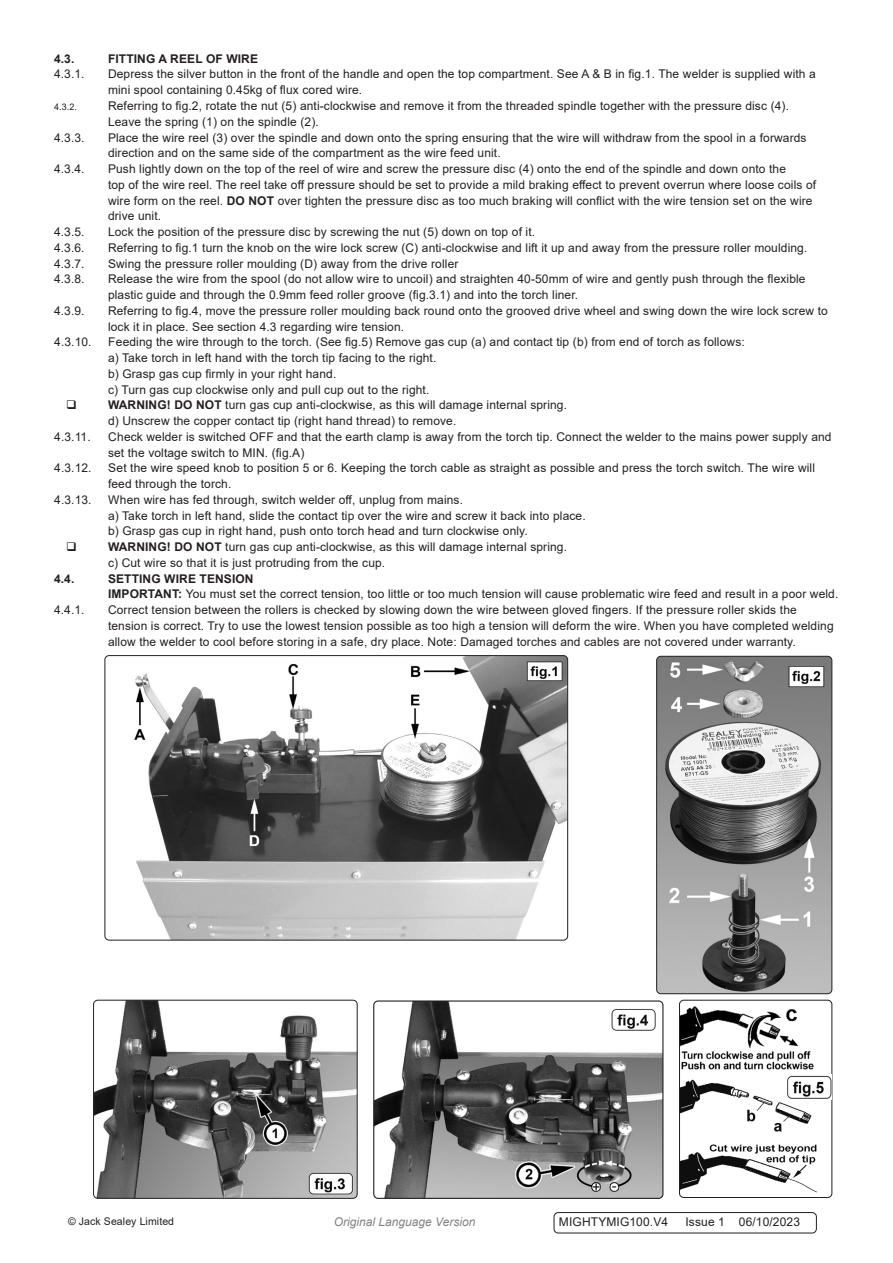
<style>
.page{position:relative;width:893px;height:1263px;background:#fff}
.page>*{position:absolute;margin:0;border:0;box-sizing:border-box;transform-origin:0 0}
.Body{font:12px/15.8px "Arial";letter-spacing:.01em;color:#231f20}
.t1{font:700 12px "Arial";letter-spacing:.01em;color:#231f20}
.Body__Footer{font:12px "Arial";letter-spacing:.01em;color:#231f20}
.t2{font:italic 12px "Arial";color:#808285}
.Body__Justified__7pt{font:10.5px "Arial";letter-spacing:.01em;color:#231f20}
.t3{font:9px "Arial";color:#231f20}
.s1{font-weight:700}
</style>
<div class="page">
<img style="left:105px;top:656px;width:463px;height:284px">
<div style="left:105px;top:655px;width:463px;height:285px;border:1px solid #231f20;border-radius:4px"></div>
<img style="left:94px;top:1000px;width:262px;height:197px">
<div style="left:93px;top:1000px;width:265px;height:199px;border:1px solid #231f20;border-radius:4px"></div>
<img style="left:375px;top:1002px;width:288px;height:196px">
<div style="left:373px;top:1000px;width:290px;height:199px;border:1px solid #231f20;border-radius:4px"></div>
<img style="left:658px;top:656px;width:174px;height:338px">
<div style="left:656px;top:656px;width:176px;height:338px;border:1px solid #231f20;border-radius:4px"></div>
<img style="left:679px;top:1000px;width:153px;height:197px">
<div style="left:679px;top:1000px;width:153px;height:198px;border:1px solid #231f20;border-radius:4px"></div>
<img style="left:786px;top:1075px;width:46px;height:24px">
<div style="left:554px;top:1212px;width:263px;height:21px;border:1px solid #231f20;border-radius:4px"></div>
<p class="t1" style="left:54px;top:50px;width:22px">4.3.</p>
<p class="t1" style="left:108px;top:50px;width:152px">FITTING A REEL OF WIRE</p>
<p class="Body" style="left:54px;top:66px;width:32px">4.3.1.</p>
<p class="Body" style="left:108px;top:66px;width:709px">Depress the silver button in the front of the handle and open the top compartment. See A &amp; B in fig.1. The welder is supplied with a mini spool containing 0.45kg of flux cored wire.</p>
<p class="t3" style="left:54px;top:101px;width:24px">4.3.2.</p>
<p class="Body" style="left:108px;top:98px;width:682px">Referring to fig.2, rotate the nut (5) anti-clockwise and remove it from the threaded spindle together with the pressure disc (4).<br>Leave the spring (1) on the spindle (2).</p>
<p class="Body" style="left:54px;top:129px;width:32px">4.3.3.</p>
<p class="Body" style="left:108px;top:129px;width:700px">Place the wire reel (3) over the spindle and down onto the spring ensuring that the wire will withdraw from the spool in a forwards direction and on the same side of the compartment as the wire feed unit.</p>
<p class="Body" style="left:54px;top:161px;width:32px">4.3.4.</p>
<p class="Body" style="left:108px;top:161px;width:680px">Push lightly down on the top of the reel of wire and screw the pressure disc (4) onto the end of the spindle and down onto the</p>
<p class="Body" style="left:108px;top:177px;width:710px">top of the wire reel. The reel take off pressure should be set to provide a mild braking effect to prevent overrun where loose coils of wire form on the reel. <span class="s1">DO NOT</span> over tighten the pressure disc as too much braking will conflict with the wire tension set on the wire drive unit.</p>
<p class="Body" style="left:54px;top:224px;width:32px">4.3.5.</p>
<p class="Body" style="left:108px;top:224px;width:429px">Lock the position of the pressure disc by screwing the nut (5) down on top of it.</p>
<p class="Body" style="left:54px;top:240px;width:32px">4.3.6.</p>
<p class="Body" style="left:108px;top:240px;width:701px">Referring to fig.1 turn the knob on the wire lock screw (C) anti-clockwise and lift it up and away from the pressure roller moulding.</p>
<p class="Body" style="left:54px;top:255px;width:32px">4.3.7.</p>
<p class="Body" style="left:108px;top:255px;width:352px">Swing the pressure roller moulding (D) away from the drive roller</p>
<p class="Body" style="left:54px;top:271px;width:32px">4.3.8.</p>
<p class="Body" style="left:108px;top:271px;width:699px">Release the wire from the spool (do not allow wire to uncoil) and straighten 40-50mm of wire and gently push through the flexible plastic guide and through the 0.9mm feed roller groove (fig.3.1) and into the torch liner.</p>
<p class="Body" style="left:54px;top:303px;width:32px">4.3.9.</p>
<p class="Body" style="left:108px;top:303px;width:721px">Referring to fig.4, move the pressure roller moulding back round onto the grooved drive wheel and swing down the wire lock screw to lock it in place. See section 4.3 regarding wire tension.</p>
<p class="Body" style="left:54px;top:334px;width:39px">4.3.10.</p>
<p class="Body" style="left:108px;top:334px;width:638px">Feeding the wire through to the torch. (See fig.5) Remove gas cup (a) and contact tip (b) from end of torch as follows:</p>
<p class="Body" style="left:108px;top:350px;width:330px">a) Take torch in left hand with the torch tip facing to the right.</p>
<p class="Body" style="left:108px;top:366px;width:230px">b) Grasp gas cup firmly in your right hand.</p>
<p class="Body" style="left:108px;top:381px;width:323px">c) Turn gas cup clockwise only and pull cup out to the right.</p>
<p class="Body" style="left:108px;top:397px;width:461px"><span class="s1">WARNING! DO NOT</span> turn gas cup anti-clockwise, as this will damage internal spring.</p>
<p class="Body" style="left:108px;top:413px;width:350px">d) Unscrew the copper contact tip (right hand thread) to remove.</p>
<p class="Body" style="left:54px;top:429px;width:38px">4.3.11.</p>
<p class="Body" style="left:108px;top:429px;width:725px">Check welder is switched OFF and that the earth clamp is away from the torch tip. Connect the welder to the mains power supply and set the voltage switch to MIN. (fig.A)</p>
<p class="Body" style="left:54px;top:460px;width:39px">4.3.12.</p>
<p class="Body" style="left:108px;top:460px;width:709px">Set the wire speed knob to position 5 or 6. Keeping the torch cable as straight as possible and press the torch switch. The wire will feed through the torch.</p>
<p class="Body" style="left:54px;top:492px;width:39px">4.3.13.</p>
<p class="Body" style="left:108px;top:492px;width:356px">When wire has fed through, switch welder off, unplug from mains.</p>
<p class="Body" style="left:108px;top:507px;width:479px">a) Take torch in left hand, slide the contact tip over the wire and screw it back into place.</p>
<p class="Body" style="left:108px;top:523px;width:421px">b) Grasp gas cup in right hand, push onto torch head and turn clockwise only.</p>
<p class="Body" style="left:108px;top:539px;width:461px"><span class="s1">WARNING! DO NOT</span> turn gas cup anti-clockwise, as this will damage internal spring.</p>
<p class="Body" style="left:108px;top:555px;width:279px">c) Cut wire so that it is just protruding from the cup.</p>
<p class="t1" style="left:54px;top:570px;width:22px">4.4.</p>
<p class="t1" style="left:108px;top:570px;width:147px">SETTING WIRE TENSION</p>
<p class="Body" style="left:108px;top:586px;width:732px"><span class="s1">IMPORTANT:</span> You must set the correct tension, too little or too much tension will cause problematic wire feed and result in a poor weld.</p>
<p class="Body" style="left:54px;top:602px;width:32px">4.4.1.</p>
<p class="Body" style="left:108px;top:602px;width:727px">Correct tension between the rollers is checked by slowing down the wire between gloved fingers. If the pressure roller skids the tension is correct. Try to use the lowest tension possible as too high a tension will deform the wire. When you have completed welding allow the welder to cool before storing in a safe, dry place. Note: Damaged torches and cables are not covered under warranty.</p>
<p class="Body__Justified__7pt" style="left:68px;top:1214px;width:108px">© Jack Sealey Limited</p>
<p class="t2" style="left:334px;top:1214px;width:143px">Original Language Version</p>
<p class="Body__Footer" style="left:559px;top:1213px;width:111px">MIGHTYMIG100.V4</p>
<p class="Body__Footer" style="left:685px;top:1213px;width:116px">Issue 1 06/10/2023</p>
</div>
